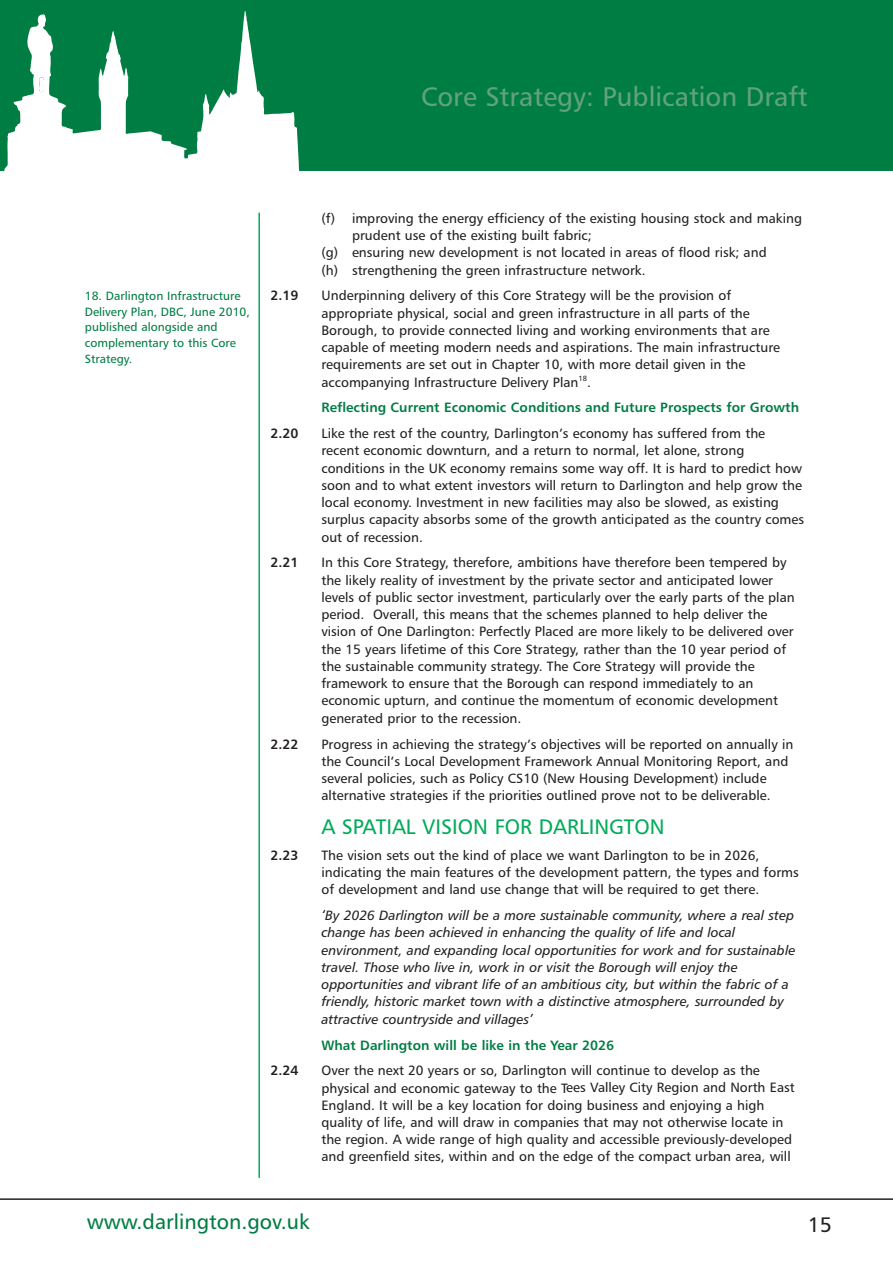
<style>
.page{position:relative;width:893px;height:1263px;background:#fff}
.page>*{position:absolute;margin:0;border:0;box-sizing:border-box;transform-origin:0 0}
.t1{font:27px "Humanist 777 BT Roman B";color:#62a37c}
.t2{font:21px "Humanist 777 BT Roman B";color:#00ac5a}
.t3{font:21px "Humanist 777 BT Roman B";color:#007d43}
.t4{font:21px "Humanist 777 BT Roman B";color:#231f20}
.t5{font:13.5px/17.2px "Humanist 777 BT Roman B";color:#231f20}
.t6{font:13.5px/17.2px "Humanist 777 BT Italic B";color:#231f20}
.t7{font:13.5px "Humanist 777 BT Bold B";color:#007d43}
.t8{font:13.5px "Humanist 777 BT Bold B";color:#231f20}
.t9{font:12px/15.8px "Humanist 777 BT Roman B";color:#007d43}
</style>
<div class="page">
<div style="left:0;top:0;width:892px;height:170px;background:#007d43"></div>
<svg style="left:4px;top:11px;width:295px;height:159px"></svg>
<svg style="left:39px;top:77px;width:4px;height:15px"></svg>
<hr style="left:0;top:1198px;width:892px;height:2px;background:#231f20">
<hr style="left:258px;top:213px;width:2px;height:965px;background:#00ac5a">
<h1 class="t1" style="left:421px;top:85px;width:388px">Core Strategy: Publication Draft</h1>
<p class="t9" style="left:85px;top:289px;width:167px">18. Darlington Infrastructure<br>Delivery Plan, DBC, June 2010, published alongside and complementary to this Core<br>Strategy.</p>
<p class="t5" style="left:322px;top:211px;width:482px">(f) improving the energy efficiency of the existing housing stock and making</p>
<p class="t5" style="left:352px;top:228px;width:241px">prudent use of the existing built fabric;</p>
<p class="t5" style="left:322px;top:245px;width:447px">(g) ensuring new development is not located in areas of flood risk; and</p>
<p class="t5" style="left:322px;top:263px;width:325px">(h) strengthening the green infrastructure network.</p>
<p class="t8" style="left:270px;top:290px;width:30px">2.19</p>
<p class="t5" style="left:321px;top:288px;width:460px">Underpinning delivery of this Core Strategy will be the provision of appropriate physical, social and green infrastructure in all parts of the Borough, to provide connected living and working environments that are capable of meeting modern needs and aspirations. The main infrastructure requirements are set out in Chapter 10, with more detail given in the accompanying Infrastructure Delivery Plan<sup>18</sup>.</p>
<p class="t7" style="left:321px;top:402px;width:479px">Reflecting Current Economic Conditions and Future Prospects for Growth</p>
<p class="t8" style="left:270px;top:428px;width:30px">2.20</p>
<p class="t5" style="left:321px;top:426px;width:484px">Like the rest of the country, Darlington’s economy has suffered from the recent economic downturn, and a return to normal, let alone, strong conditions in the UK economy remains some way off. It is hard to predict how soon and to what extent investors will return to Darlington and help grow the local economy. Investment in new facilities may also be slowed, as existing surplus capacity absorbs some of the growth anticipated as the country comes out of recession.</p>
<p class="t8" style="left:270px;top:557px;width:30px">2.21</p>
<p class="t5" style="left:321px;top:555px;width:475px">In this Core Strategy, therefore, ambitions have therefore been tempered by the likely reality of investment by the private sector and anticipated lower levels of public sector investment, particularly over the early parts of the plan period. Overall, this means that the schemes planned to help deliver the vision of One Darlington: Perfectly Placed are more likely to be delivered over the 15 years lifetime of this Core Strategy, rather than the 10 year period of the sustainable community strategy. The Core Strategy will provide the framework to ensure that the Borough can respond immediately to an economic upturn, and continue the momentum of economic development generated prior to the recession.</p>
<p class="t8" style="left:270px;top:738px;width:30px">2.22</p>
<p class="t5" style="left:321px;top:736px;width:473px">Progress in achieving the strategy’s objectives will be reported on annually in the Council’s Local Development Framework Annual Monitoring Report, and several policies, such as Policy CS10 (New Housing Development) include alternative strategies if the priorities outlined prove not to be deliverable.</p>
<h2 class="t2" style="left:321px;top:819px;width:345px">A SPATIAL VISION FOR DARLINGTON</h2>
<p class="t8" style="left:270px;top:850px;width:30px">2.23</p>
<p class="t5" style="left:321px;top:848px;width:479px">The vision sets out the kind of place we want Darlington to be in 2026, indicating the main features of the development pattern, the types and forms of development and land use change that will be required to get there.</p>
<p class="t6" style="left:321px;top:908px;width:476px">‘By 2026 Darlington will be a more sustainable community, where a real step change has been achieved in enhancing the quality of life and local environment, and expanding local opportunities for work and for sustainable travel. Those who live in, work in or visit the Borough will enjoy the opportunities and vibrant life of an ambitious city, but within the fabric of a friendly, historic market town with a distinctive atmosphere, surrounded by attractive countryside and villages’</p>
<p class="t7" style="left:321px;top:1039px;width:294px">What Darlington will be like in the Year 2026</p>
<p class="t8" style="left:270px;top:1065px;width:30px">2.24</p>
<p class="t5" style="left:321px;top:1063px;width:475px">Over the next 20 years or so, Darlington will continue to develop as the physical and economic gateway to the Tees Valley City Region and North East England. It will be a key location for doing business and enjoying a high quality of life, and will draw in companies that may not otherwise locate in the region. A wide range of high quality and accessible previously-developed and greenfield sites, within and on the edge of the compact urban area, will</p>
<h2 class="t3" style="left:87px;top:1214px;width:224px">www.darlington.gov.uk</h2>
<h2 class="t4" style="left:808px;top:1216px;width:26px">15</h2>
</div>
